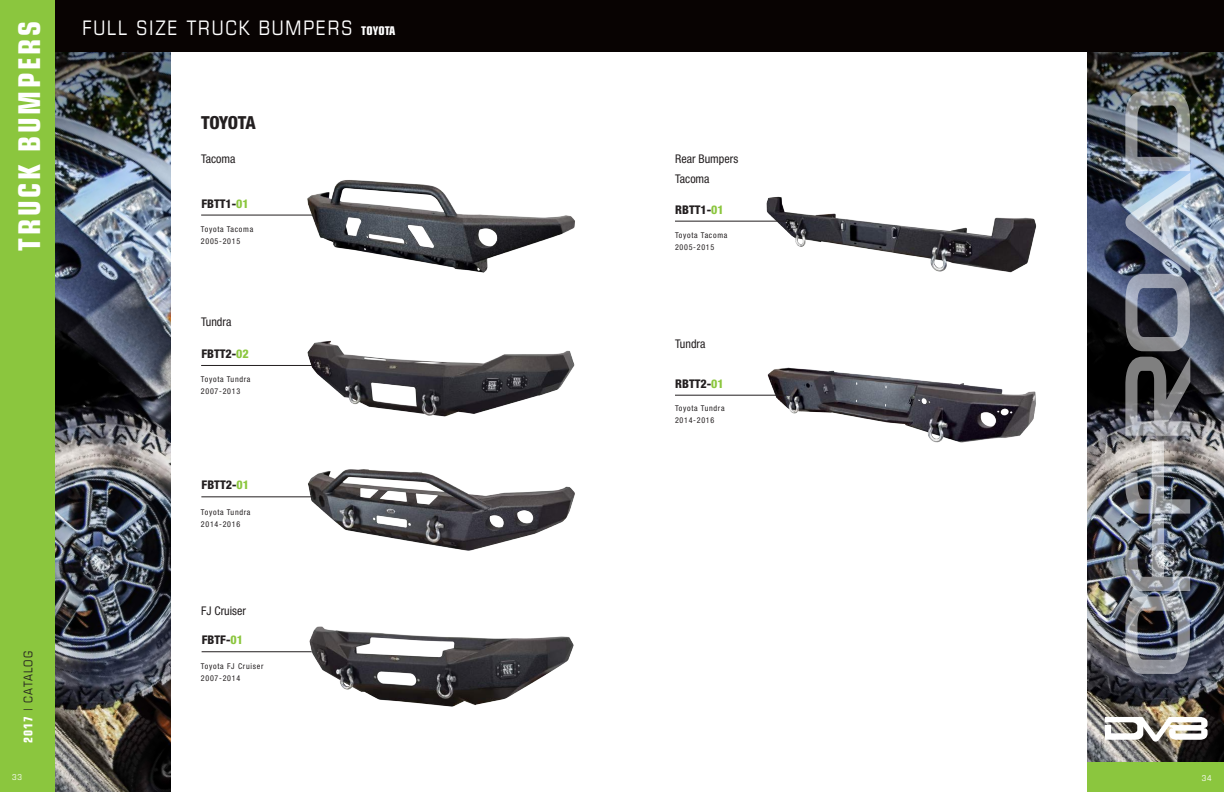
<style>
.page{position:relative;width:1224px;height:792px;background:#fff}
.page>*{position:absolute;margin:0;border:0;box-sizing:border-box;transform-origin:0 0}
.t1{font:700 condensed 30px "Eurostile LT Std";letter-spacing:.09em;color:#fff}
.t2{font:condensed 20px "Eurostile LT Std";letter-spacing:.09em;color:#fff}
.t3{font:800 condensed 18px "Helvetica Neue LT Std";letter-spacing:-.035em;color:#231f20}
.t4{font:800 condensed 12px "Helvetica Neue LT Std";color:#231f20}
.t5{font:condensed 12px/19.5px "Helvetica Neue LT Std";color:#231f20}
.t6{font:condensed 12px "Eurostile LT Std";letter-spacing:.09em;color:#231f20}
.t7{font:condensed 8px/12px "Helvetica Neue LT Std";letter-spacing:.09em;color:#231f20}
.t8{font:condensed 8px "Eurostile LT Std";color:#fff}
.s1{font-weight:700;color:#fff}
.s2{font-weight:700;font-size:12px}
.s3{color:#8bc63e}
</style>
<div class="page">
<img style="left:1087px;top:52px;width:137px;height:710px">
<div style="left:1087px;top:762px;width:137px;height:30px;background:#8bc63e"></div>
<img style="left:55px;top:52px;width:116px;height:740px">
<div style="left:0;top:0;width:1224px;height:52px;background:#080302"></div>
<div style="left:0;top:0;width:55px;height:792px;background:#8bc63e"></div>
<img style="left:1125px;top:91px;width:65px;height:583px">
<svg style="left:1105px;top:717px;width:103px;height:25px"></svg>
<img style="left:755px;top:367px;width:281px;height:76px">
<img style="left:755px;top:196px;width:282px;height:77px">
<hr style="left:675px;top:395px;width:111px;height:1px;background:#231f20">
<hr style="left:675px;top:221px;width:111px;height:1px;background:#231f20">
<img style="left:307px;top:340px;width:268px;height:77px">
<hr style="left:201px;top:365px;width:111px;height:1px;background:#231f20">
<hr style="left:202px;top:651px;width:111px;height:1px;background:#231f20">
<img style="left:295px;top:626px;width:279px;height:81px">
<img style="left:299px;top:469px;width:276px;height:82px">
<img style="left:297px;top:180px;width:278px;height:93px">
<hr style="left:201px;top:497px;width:111px;height:1px;background:#231f20">
<hr style="left:201px;top:215px;width:111px;height:1px;background:#231f20">
<h1 class="t1" style="left:11px;top:251px;width:231px;rotate:-90deg">TRUCK BUMPERS</h1>
<h3 class="t6" style="left:21px;top:743px;width:94px;rotate:-90deg"><span class="s1">2017</span> | CATALOG</h3>
<p class="t8" style="left:12px;top:772px;width:11px">33</p>
<h2 class="t2" style="left:82px;top:16px;width:315px">FULL SIZE TRUCK BUMPERS <span class="s2">TOYOTA</span></h2>
<h3 class="t3" style="left:201px;top:111px;width:56px">TOYOTA</h3>
<h3 class="t5" style="left:201px;top:149px;width:36px">Tacoma</h3>
<h3 class="t5" style="left:675px;top:149px;width:65px">Rear Bumpers<br>Tacoma</h3>
<h3 class="t4" style="left:201px;top:196px;width:49px">FBTT1-<span class="s3">01</span></h3>
<h3 class="t4" style="left:675px;top:202px;width:50px">RBTT1-<span class="s3">01</span></h3>
<p class="t7" style="left:201px;top:223px;width:54px">Toyota Tacoma<br>2005-2015</p>
<p class="t7" style="left:675px;top:229px;width:54px">Toyota Tacoma<br>2005-2015</p>
<h3 class="t5" style="left:201px;top:312px;width:32px">Tundra</h3>
<h3 class="t4" style="left:201px;top:346px;width:49px">FBTT2-<span class="s3">02</span></h3>
<p class="t7" style="left:201px;top:373px;width:51px">Toyota Tundra<br>2007-2013</p>
<h3 class="t4" style="left:202px;top:478px;width:49px">FBTT2-<span class="s3">01</span></h3>
<p class="t7" style="left:201px;top:506px;width:51px">Toyota Tundra<br>2014-2016</p>
<h3 class="t5" style="left:201px;top:601px;width:46px">FJ Cruiser</h3>
<h3 class="t4" style="left:202px;top:633px;width:43px">FBTF-<span class="s3">01</span></h3>
<p class="t7" style="left:201px;top:660px;width:64px">Toyota FJ Cruiser<br>2007-2014</p>
<h3 class="t5" style="left:675px;top:334px;width:32px">Tundra</h3>
<h3 class="t4" style="left:675px;top:376px;width:50px">RBTT2-<span class="s3">01</span></h3>
<p class="t7" style="left:675px;top:402px;width:51px">Toyota Tundra<br>2014-2016</p>
<p class="t8" style="left:1202px;top:773px;width:11px">34</p>
</div>
